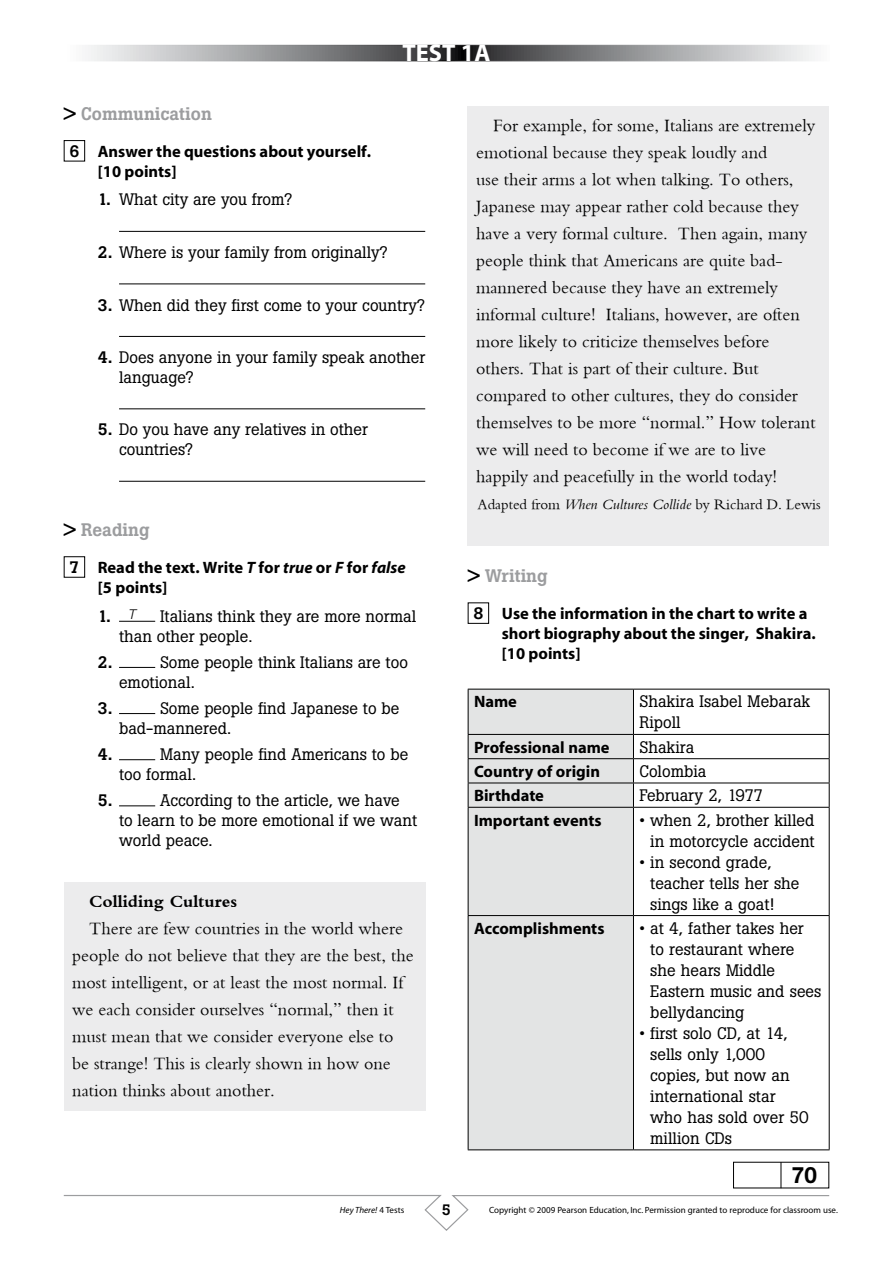
<style>
.page{position:relative;width:893px;height:1263px;background:#fff}
.page>*{position:absolute;margin:0;border:0;box-sizing:border-box;transform-origin:0 0}
.t1{font:700 24.45px "Myriad";color:#fff}
.t2{font:700 22.5px "Helvetica Neue";color:#000}
.t3{font:18px/27px "Bembo";color:#000}
.t4{font:500 18px "Boton";color:#9c9d9f}
.t5{font:700 18px "Bembo";color:#000}
.t6{font:16.5px/21px "Boton";color:#000}
.t7{font:700 16.5px/20px "Myriad";color:#000}
.t8{font:500 16.5px "Boton";color:#000}
.t9{font:15px "Bembo";color:#000}
.t10{font:italic 300 13.5px "Helvetica Neue";color:#000}
.t11{font:9px "Myriad";color:#000}
.t12{font:italic 9px "Myriad";color:#000}
.s1{color:#000}
.s2{font-family:"Boton";font-weight:500}
.s3{font-weight:500}
.s4{font-style:italic}
.s5{font-style:normal}
</style>
<div class="page">
<svg style="left:63px;top:1195px;width:767px;height:36px"></svg>
<svg style="left:88px;top:47px;width:727px;height:12px;background:#919293"></svg>
<div style="left:64px;top:45px;width:765px;height:16px;border:1px solid #fff"></div>
<div style="left:64px;top:140px;width:21px;height:21px;border:1px solid #000"></div>
<hr style="left:119px;top:231px;width:306px;height:1px;background:#000">
<hr style="left:119px;top:283px;width:306px;height:1px;background:#000">
<hr style="left:119px;top:336px;width:306px;height:1px;background:#000">
<hr style="left:119px;top:408px;width:306px;height:1px;background:#000">
<hr style="left:119px;top:481px;width:306px;height:1px;background:#000">
<div style="left:64px;top:556px;width:21px;height:22px;border:1px solid #000"></div>
<hr style="left:119px;top:621px;width:36px;height:1px;background:#000">
<hr style="left:119px;top:667px;width:36px;height:1px;background:#000">
<hr style="left:119px;top:713px;width:36px;height:1px;background:#000">
<hr style="left:119px;top:759px;width:36px;height:1px;background:#000">
<hr style="left:119px;top:805px;width:36px;height:1px;background:#000">
<div style="left:64px;top:882px;width:361px;height:228px;background:#ececed"></div>
<div style="left:468px;top:106px;width:361px;height:439px;background:#ececed"></div>
<div style="left:468px;top:602px;width:21px;height:22px;border:1px solid #000"></div>
<div style="left:469px;top:690px;width:164px;height:459px;background:#e3e4e4"></div>
<hr style="left:468px;top:689px;width:165px;height:1px;background:#000">
<hr style="left:633px;top:689px;width:197px;height:1px;background:#000">
<hr style="left:468px;top:734px;width:165px;height:1px;background:#000">
<hr style="left:633px;top:734px;width:197px;height:1px;background:#000">
<hr style="left:468px;top:758px;width:165px;height:1px;background:#000">
<hr style="left:633px;top:758px;width:197px;height:1px;background:#000">
<hr style="left:468px;top:783px;width:165px;height:1px;background:#000">
<hr style="left:633px;top:783px;width:197px;height:1px;background:#000">
<hr style="left:468px;top:807px;width:165px;height:1px;background:#000">
<hr style="left:633px;top:807px;width:197px;height:1px;background:#000">
<hr style="left:468px;top:915px;width:165px;height:1px;background:#000">
<hr style="left:633px;top:915px;width:197px;height:1px;background:#000">
<hr style="left:468px;top:1149px;width:165px;height:1px;background:#000">
<hr style="left:633px;top:1149px;width:197px;height:1px;background:#000">
<hr style="left:468px;top:689px;width:1px;height:45px;background:#000">
<svg style="left:468px;top:735px;width:1px;height:72px"></svg>
<hr style="left:468px;top:808px;width:1px;height:107px;background:#000">
<hr style="left:468px;top:916px;width:1px;height:233px;background:#000">
<hr style="left:633px;top:689px;width:1px;height:45px;background:#000">
<hr style="left:829px;top:689px;width:1px;height:45px;background:#000">
<svg style="left:633px;top:735px;width:1px;height:72px"></svg>
<svg style="left:829px;top:735px;width:1px;height:72px"></svg>
<hr style="left:633px;top:808px;width:1px;height:107px;background:#000">
<hr style="left:829px;top:808px;width:1px;height:107px;background:#000">
<hr style="left:633px;top:916px;width:1px;height:233px;background:#000">
<hr style="left:829px;top:916px;width:1px;height:233px;background:#000">
<svg style="left:781px;top:1162px;width:1px;height:26px"></svg>
<h1 class="t1" style="left:402px;top:40px;width:86px">test 1a</h1>
<p class="t4" style="left:64px;top:103px;width:150px"><span class="s1">&gt;</span> Communication</p>
<p class="t7" style="left:98px;top:142px;width:275px;text-indent:-28px"><span class="s2">6</span> Answer the questions about yourself. [10 points]</p>
<p class="t6" style="left:98px;top:189px;width:196px"><span class="s3">1.</span> What city are you from?</p>
<p class="t6" style="left:98px;top:242px;width:291px"><span class="s3">2.</span> Where is your family from originally?</p>
<p class="t6" style="left:98px;top:294px;width:329px"><span class="s3">3.</span> When did they first come to your country?</p>
<p class="t6" style="left:119px;top:347px;width:308px;line-height:20px;text-indent:-21px"><span class="s3">4.</span> Does anyone in your family speak another language?</p>
<p class="t6" style="left:119px;top:420px;width:250px;line-height:20px;text-indent:-21px"><span class="s3">5.</span> Do you have any relatives in other countries?</p>
<p class="t4" style="left:64px;top:519px;width:87px"><span class="s1">&gt;</span> Reading</p>
<p class="t7" style="left:98px;top:558px;width:309px;text-indent:-28px"><span class="s2">7</span> Read the text. Write <span class="s4">T</span> for <span class="s4">true</span> or <span class="s4">F</span> for <span class="s4">false </span>[5 points]</p>
<p class="t8" style="left:98px;top:606px;width:15px">1.</p>
<p class="t6" style="left:119px;top:606px;width:299px;line-height:20px;text-indent:41px">Italians think they are more normal than other people.</p>
<p class="t8" style="left:98px;top:652px;width:16px">2.</p>
<p class="t6" style="left:119px;top:652px;width:290px;line-height:20px;text-indent:41px">Some people think Italians are too emotional.</p>
<p class="t8" style="left:98px;top:698px;width:16px">3.</p>
<p class="t6" style="left:119px;top:698px;width:282px;line-height:20px;text-indent:41px">Some people find Japanese to be bad-mannered.</p>
<p class="t8" style="left:98px;top:744px;width:16px">4.</p>
<p class="t6" style="left:119px;top:744px;width:291px;line-height:20px;text-indent:41px">Many people find Americans to be too formal.</p>
<p class="t8" style="left:98px;top:791px;width:16px">5.</p>
<p class="t6" style="left:119px;top:790px;width:300px;line-height:20px;text-indent:41px">According to the article, we have to learn to be more emotional if we want world peace.</p>
<p class="t10" style="left:129px;top:607px;width:9px">T</p>
<p class="t5" style="left:89px;top:891px;width:149px">Colliding Cultures</p>
<p class="t3" style="left:72px;top:914px;width:343px;text-indent:17px">There are few countries in the world where people do not believe that they are the best, the most intelligent, or at least the most normal. If we each consider ourselves “normal,” then it must mean that we consider everyone else to be strange! This is clearly shown in how one nation thinks about another.</p>
<p class="t3" style="left:476px;top:111px;width:341px;text-indent:17px">For example, for some, Italians are extremely emotional because they speak loudly and<br>use their arms a lot when talking. To others, Japanese may appear rather cold because they have a very formal culture. Then again, many people think that Americans are quite bad&shy;mannered because they have an extremely informal culture! Italians, however, are often more likely to criticize themselves before others. That is part of their culture. But compared to other cultures, they do consider themselves to be more “normal.” How tolerant we will need to become if we are to live happily and peacefully in the world today!</p>
<p class="t9" style="left:478px;top:495px;width:345px">Adapted from <span class="s4">When Cultures Collide</span> by Richard D. Lewis</p>
<p class="t4" style="left:468px;top:565px;width:81px"><span class="s1">&gt;</span> Writing</p>
<p class="t7" style="left:502px;top:604px;width:315px;text-indent:-28px"><span class="s2">8</span> Use the information in the chart to write a short biography about the singer, Shakira. [10 points]</p>
<p class="t7" style="left:474px;top:692px;width:44px">Name</p>
<p class="t6" style="left:639px;top:691px;width:172px">Shakira Isabel Mebarak<br>Ripoll</p>
<p class="t7" style="left:474px;top:738px;width:137px">Professional name</p>
<p class="t6" style="left:639px;top:736px;width:56px">Shakira</p>
<p class="t7" style="left:474px;top:762px;width:127px">Country of origin</p>
<p class="t6" style="left:639px;top:761px;width:69px">Colombia</p>
<p class="t7" style="left:474px;top:786px;width:71px">Birthdate</p>
<p class="t6" style="left:639px;top:785px;width:125px">February 2, 1977</p>
<p class="t7" style="left:474px;top:811px;width:129px">Important events</p>
<p class="t6" style="left:639px;top:809px;width:177px;text-align:right">• when 2, brother killed in motorcycle accident</p>
<p class="t6" style="left:650px;top:851px;width:151px;text-indent:-11px">• in second grade, teacher tells her she sings like a goat!</p>
<p class="t7" style="left:474px;top:919px;width:132px">Accomplishments</p>
<p class="t6" style="left:650px;top:918px;width:173px;text-indent:-11px">• at 4, father takes her to restaurant where she hears Middle<br>Eastern music and sees bellydancing</p>
<p class="t6" style="left:650px;top:1023px;width:160px;text-indent:-11px">• first solo CD, at 14, sells only 1,000 copies, but now an international star who has sold over 50 million CDs</p>
<p class="t2" style="left:792px;top:1161px;width:27px">70</p>
<p class="t12" style="left:340px;top:1205px;width:66px">Hey There! <span class="s5">4 Tests</span></p>
<p class="t11" style="left:489px;top:1205px;width:350px">Copyright © 2009 Pearson Education, Inc. Permission granted to reproduce for classroom use.</p>
</div>
